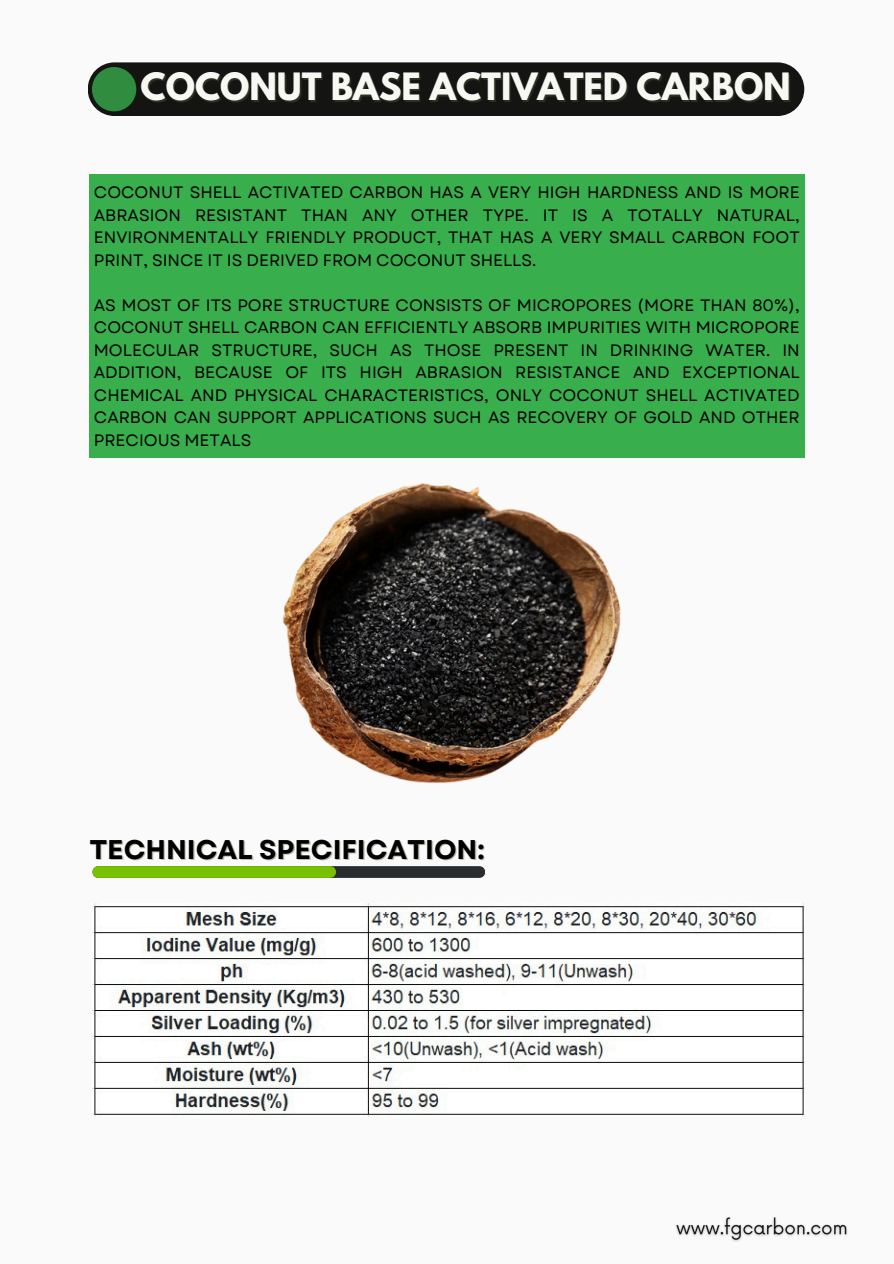
<style>
.page{position:relative;width:894px;height:1264px;background:#fff}
.page>*{position:absolute;margin:0;border:0;box-sizing:border-box;transform-origin:0 0}
.t1{font:700 33.3px "League Spartan";color:#f7f8f4}
.t2{font:700 27px "Garet";color:#000}
.t3{font:16.5px/22.5px "Garet";color:#000;text-align:justify}
</style>
<div class="page">
<div style="left:0;top:0;width:893px;height:1263px;background:#fafafa"></div>
<img style="left:282px;top:483px;width:339px;height:300px">
<div style="left:88px;top:62px;width:716px;height:54px;background:#141412;border-radius:27px"></div>
<div style="left:92px;top:67px;width:44px;height:44px;background:#308d40;border-radius:50%"></div>
<div style="left:89px;top:175px;width:715px;height:283px;background:#38ae4d"></div>
<div style="left:92px;top:866px;width:393px;height:11px;background:#292d2f;border-radius:6px"></div>
<div style="left:92px;top:866px;width:244px;height:11px;background:#79c203;border-radius:6px"></div>
<img style="left:92px;top:903px;width:711px;height:213px">
<img style="left:676px;top:1217px;width:172px;height:25px">
<h3 class="t1" style="left:141px;top:70px;width:651px">COCONUT BASE ACTIVATED CARBON</h3>
<h3 class="t3" style="left:94px;top:181px;width:707px">COCONUT SHELL ACTIVATED CARBON HAS A VERY HIGH HARDNESS AND IS MORE ABRASION RESISTANT THAN ANY OTHER TYPE. IT IS A TOTALLY NATURAL, ENVIRONMENTALLY FRIENDLY PRODUCT, THAT HAS A VERY SMALL CARBON FOOT PRINT, SINCE IT IS DERIVED FROM COCONUT SHELLS.</h3>
<p class="t3" style="left:94px;top:294px;width:707px">AS MOST OF ITS PORE STRUCTURE CONSISTS OF MICROPORES (MORE THAN 80%), COCONUT SHELL CARBON CAN EFFICIENTLY ABSORB IMPURITIES WITH MICROPORE MOLECULAR STRUCTURE, SUCH AS THOSE PRESENT IN DRINKING WATER. IN ADDITION, BECAUSE OF ITS HIGH ABRASION RESISTANCE AND EXCEPTIONAL CHEMICAL AND PHYSICAL CHARACTERISTICS, ONLY COCONUT SHELL ACTIVATED CARBON CAN SUPPORT APPLICATIONS SUCH AS RECOVERY OF GOLD AND OTHER PRECIOUS METALS</p>
<p class="t2" style="left:89px;top:829px;width:396px">TECHNICAL SPECIFICATION:</p>
</div>
